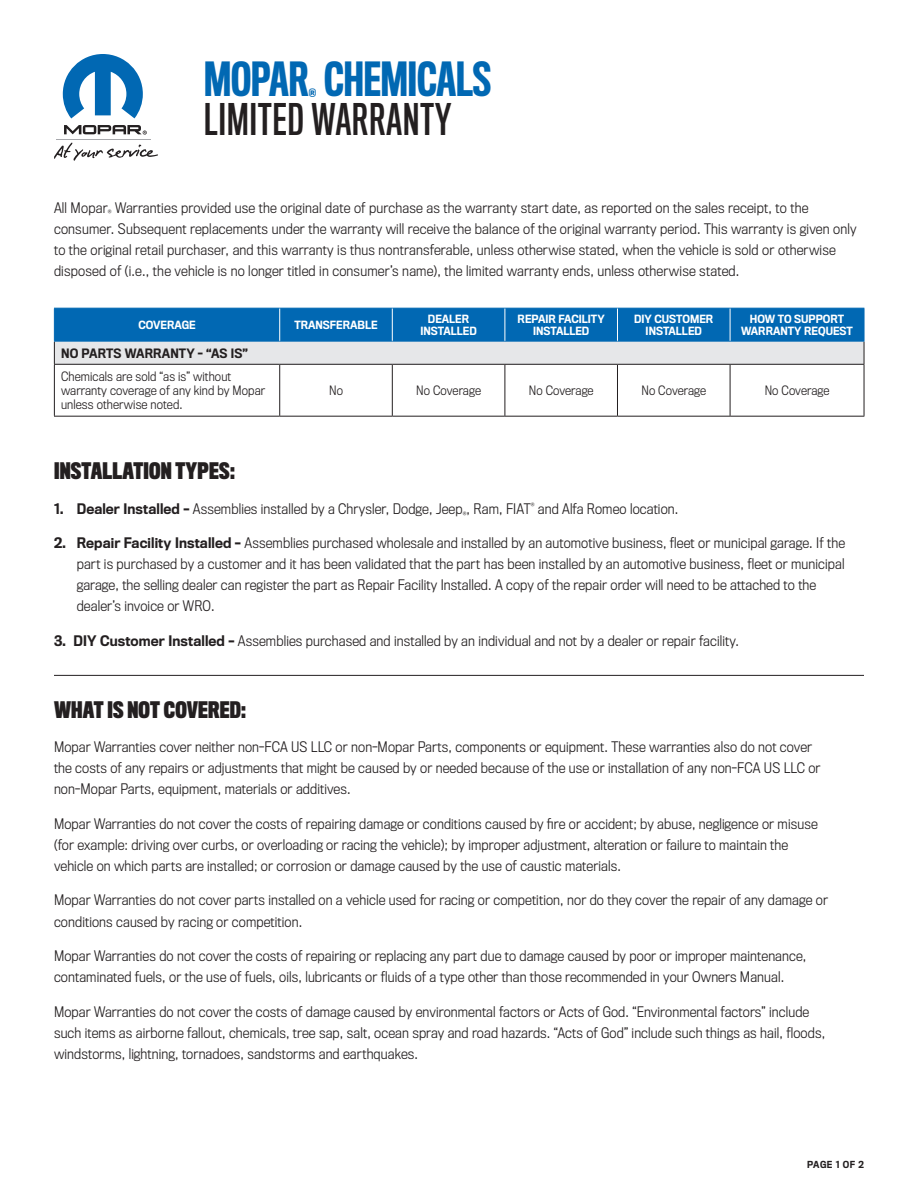
<style>
.page{position:relative;width:918px;height:1188px;background:#fff}
.page>*{position:absolute;margin:0;border:0;box-sizing:border-box;transform-origin:0 0}
.t1{font:500 43.35px "Titling Gothic FB Comp";color:#0168b3}
.t2{font:40.2px "Titling Gothic FB Compressed Standard";letter-spacing:.03em;color:#231f20}
.Paragraph_Subhead{font:700 21px "Titling Gothic FB Comp";letter-spacing:.01em;color:#231f20}
.t3{font:500 14.4px "Titling Gothic FB Comp";color:#0168b3}
.Body{font:300 13.5px/21px "Titling Gothic FB Narrow";letter-spacing:.01em;color:#231f20}
.Body_-_Chart{font:300 12px/14.4px "Titling Gothic FB Narrow";letter-spacing:.01em;color:#231f20}
.Body_-_Chart-2{font:500 12px "Titling Gothic FB Narrow";letter-spacing:.01em;color:#231f20}
.Body_-_Chart-3{font:500 10.5px/12.6px "Titling Gothic FB Narrow";color:#fff;text-align:center}
.t4{font:500 9px "Titling Gothic FB Narrow";letter-spacing:.055em;color:#231f20}
.s1{font-weight:500}
</style>
<div class="page">
<svg style="left:54px;top:308px;width:811px;height:56px;background:#5e9bc8"></svg>
<hr style="left:54px;top:364px;width:226px;height:1px;background:#231f20">
<hr style="left:54px;top:365px;width:1px;height:51px;background:#231f20">
<hr style="left:280px;top:364px;width:112px;height:1px;background:#231f20">
<hr style="left:279px;top:365px;width:1px;height:51px;background:#231f20">
<hr style="left:392px;top:364px;width:113px;height:1px;background:#231f20">
<hr style="left:392px;top:365px;width:1px;height:51px;background:#231f20">
<hr style="left:505px;top:364px;width:112px;height:1px;background:#231f20">
<hr style="left:505px;top:365px;width:1px;height:51px;background:#231f20">
<hr style="left:617px;top:364px;width:113px;height:1px;background:#231f20">
<hr style="left:617px;top:365px;width:1px;height:51px;background:#231f20">
<hr style="left:730px;top:364px;width:134px;height:1px;background:#231f20">
<hr style="left:730px;top:365px;width:1px;height:51px;background:#231f20">
<hr style="left:864px;top:365px;width:1px;height:51px;background:#231f20">
<hr style="left:54px;top:416px;width:226px;height:1px;background:#231f20">
<hr style="left:280px;top:416px;width:112px;height:1px;background:#231f20">
<hr style="left:392px;top:416px;width:113px;height:1px;background:#231f20">
<hr style="left:505px;top:416px;width:112px;height:1px;background:#231f20">
<hr style="left:617px;top:416px;width:113px;height:1px;background:#231f20">
<hr style="left:730px;top:416px;width:134px;height:1px;background:#231f20">
<hr style="left:54px;top:308px;width:226px;height:1px;background:#0168b3">
<hr style="left:54px;top:309px;width:1px;height:32px;background:#0168b3">
<hr style="left:280px;top:308px;width:112px;height:1px;background:#0168b3">
<hr style="left:392px;top:308px;width:113px;height:1px;background:#0168b3">
<hr style="left:505px;top:308px;width:112px;height:1px;background:#0168b3">
<hr style="left:617px;top:308px;width:113px;height:1px;background:#0168b3">
<hr style="left:730px;top:308px;width:134px;height:1px;background:#0168b3">
<hr style="left:864px;top:309px;width:1px;height:32px;background:#0168b3">
<hr style="left:54px;top:341px;width:226px;height:1px;background:#0168b3">
<hr style="left:280px;top:341px;width:112px;height:1px;background:#0168b3">
<hr style="left:392px;top:341px;width:113px;height:1px;background:#0168b3">
<hr style="left:505px;top:341px;width:112px;height:1px;background:#0168b3">
<hr style="left:617px;top:341px;width:113px;height:1px;background:#0168b3">
<hr style="left:730px;top:341px;width:134px;height:1px;background:#0168b3">
<hr style="left:279px;top:309px;width:1px;height:32px;background:#fff">
<hr style="left:392px;top:309px;width:1px;height:32px;background:#fff">
<hr style="left:505px;top:309px;width:1px;height:32px;background:#fff">
<hr style="left:617px;top:309px;width:1px;height:32px;background:#fff">
<hr style="left:730px;top:309px;width:1px;height:32px;background:#fff">
<svg style="left:63px;top:54px;width:80px;height:64px"></svg>
<svg style="left:64px;top:125px;width:83px;height:10px"></svg>
<svg style="left:54px;top:143px;width:104px;height:18px"></svg>
<hr style="left:56px;top:139px;width:94px;height:1px;background:#a8a9ad">
<hr style="left:54px;top:675px;width:810px;height:1px;background:#231f20">
<p class="t1" style="left:204px;top:55px;width:289px">MOPAR CHEMICALS</p>
<p class="t3" style="left:309px;top:86px;width:9px">®</p>
<p class="t2" style="left:204px;top:96px;width:249px">LIMITED WARRANTY</p>
<p class="Body" style="left:54px;top:198px;width:804px">All Mopar<sub>®</sub> Warranties provided use the original date of purchase as the warranty start date, as reported on the sales receipt, to the consumer. Subsequent replacements under the warranty will receive the balance of the original warranty period. This warranty is given only to the original retail purchaser, and this warranty is thus nontransferable, unless otherwise stated, when the vehicle is sold or otherwise disposed of (i.e., the vehicle is no longer titled in consumer’s name), the limited warranty ends, unless otherwise stated.</p>
<p class="Body_-_Chart-3" style="left:138px;top:319px;width:59px">COVERAGE</p>
<p class="Body_-_Chart-3" style="left:294px;top:319px;width:85px">TRANSFERABLE</p>
<p class="Body_-_Chart-3" style="left:420px;top:312px;width:58px">DEALER<br>INSTALLED</p>
<p class="Body_-_Chart-3" style="left:518px;top:312px;width:89px">REPAIR FACILITY<br>INSTALLED</p>
<p class="Body_-_Chart-3" style="left:634px;top:312px;width:81px">DIY CUSTOMER<br>INSTALLED</p>
<p class="Body_-_Chart-3" style="left:741px;top:312px;width:113px">HOW TO SUPPORT<br>WARRANTY REQUEST</p>
<p class="Body_-_Chart-2" style="left:61px;top:346px;width:188px">NO PARTS WARRANTY - “AS IS”</p>
<p class="Body_-_Chart" style="left:61px;top:369px;width:206px">Chemicals are sold “as is” without warranty coverage of any kind by Mopar unless otherwise noted.</p>
<p class="Body_-_Chart" style="left:329px;top:384px;width:15px">No</p>
<p class="Body_-_Chart" style="left:416px;top:384px;width:66px">No Coverage</p>
<p class="Body_-_Chart" style="left:529px;top:384px;width:66px">No Coverage</p>
<p class="Body_-_Chart" style="left:641px;top:384px;width:66px">No Coverage</p>
<p class="Body_-_Chart" style="left:765px;top:384px;width:66px">No Coverage</p>
<p class="Paragraph_Subhead" style="left:54px;top:459px;width:182px">INSTALLATION TYPES:</p>
<p class="Body" style="left:54px;top:499px;width:626px"><span class="s1">1. Dealer Installed –</span> Assemblies installed by a Chrysler, Dodge, Jeep<sub>®</sub>, Ram, FIAT<sup>®</sup> and Alfa Romeo location.</p>
<p class="Body" style="left:77px;top:533px;width:770px;text-indent:-23px"><span class="s1">2. Repair Facility Installed –</span> Assemblies purchased wholesale and installed by an automotive business, fleet or municipal garage. If the part is purchased by a customer and it has been validated that the part has been installed by an automotive business, fleet or municipal garage, the selling dealer can register the part as Repair Facility Installed. A copy of the repair order will need to be attached to the dealer’s invoice or WRO.</p>
<p class="Body" style="left:54px;top:631px;width:687px"><span class="s1">3. DIY Customer Installed –</span> Assemblies purchased and installed by an individual and not by a dealer or repair facility.</p>
<p class="Paragraph_Subhead" style="left:54px;top:698px;width:194px">WHAT IS NOT COVERED:</p>
<p class="Body" style="left:54px;top:737px;width:768px">Mopar Warranties cover neither non-FCA US LLC or non-Mopar Parts, components or equipment. These warranties also do not cover the costs of any repairs or adjustments that might be caused by or needed because of the use or installation of any non-FCA US LLC or non-Mopar Parts, equipment, materials or additives.</p>
<p class="Body" style="left:54px;top:814px;width:765px">Mopar Warranties do not cover the costs of repairing damage or conditions caused by fire or accident; by abuse, negligence or misuse (for example: driving over curbs, or overloading or racing the vehicle); by improper adjustment, alteration or failure to maintain the vehicle on which parts are installed; or corrosion or damage caused by the use of caustic materials.</p>
<p class="Body" style="left:54px;top:890px;width:776px">Mopar Warranties do not cover parts installed on a vehicle used for racing or competition, nor do they cover the repair of any damage or conditions caused by racing or competition.</p>
<p class="Body" style="left:54px;top:946px;width:754px">Mopar Warranties do not cover the costs of repairing or replacing any part due to damage caused by poor or improper maintenance, contaminated fuels, or the use of fuels, oils, lubricants or fluids of a type other than those recommended in your Owners Manual.</p>
<p class="Body" style="left:54px;top:1001px;width:773px">Mopar Warranties do not cover the costs of damage caused by environmental factors or Acts of God. “Environmental factors” include such items as airborne fallout, chemicals, tree sap, salt, ocean spray and road hazards. “Acts of God” include such things as hail, floods, windstorms, lightning, tornadoes, sandstorms and earthquakes.</p>
<p class="t4" style="left:807px;top:1160px;width:58px">PAGE 1 OF 2</p>
</div>
